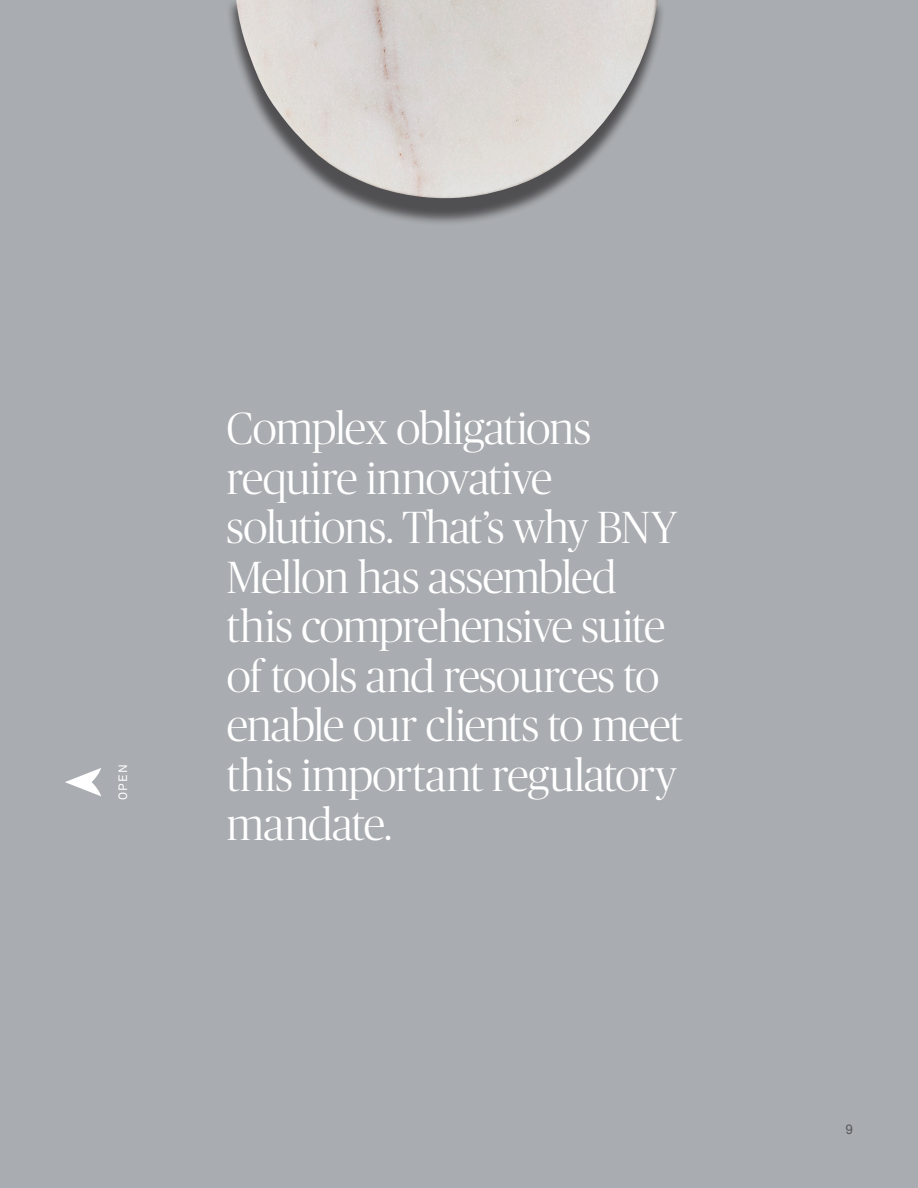
<style>
.page{position:relative;width:918px;height:1188px;background:#a9acb0}
.page>*{position:absolute;margin:0;border:0;box-sizing:border-box;transform-origin:0 0}
.Side_Quotes{font:300 45px/49.5px "Publico Banner";letter-spacing:-.015em;color:#fff}
.t1{font:13.5px "Akkurat Pro";color:#57585a}
.t2{font:12px "Akkurat Pro";color:#fff}
</style>
<div class="page">
<div style="left:226px;top:0;width:440px;height:226px;background:#231f20;opacity:.66"></div>
<img style="left:236px;top:0;width:422px;height:209px">
<svg style="left:65px;top:768px;width:36px;height:28px"></svg>
<p class="t2" style="left:116px;top:800px;width:37px;rotate:-90deg">OPEN</p>
<p class="Side_Quotes" style="left:227px;top:402px;width:458px">Complex obligations require innovative solutions. That’s why BNY<br>Mellon has assembled this comprehensive suite of tools and resources to enable our clients to meet this important regulatory mandate.</p>
<p class="t1" style="left:846px;top:1121px;width:9px">9</p>
</div>
